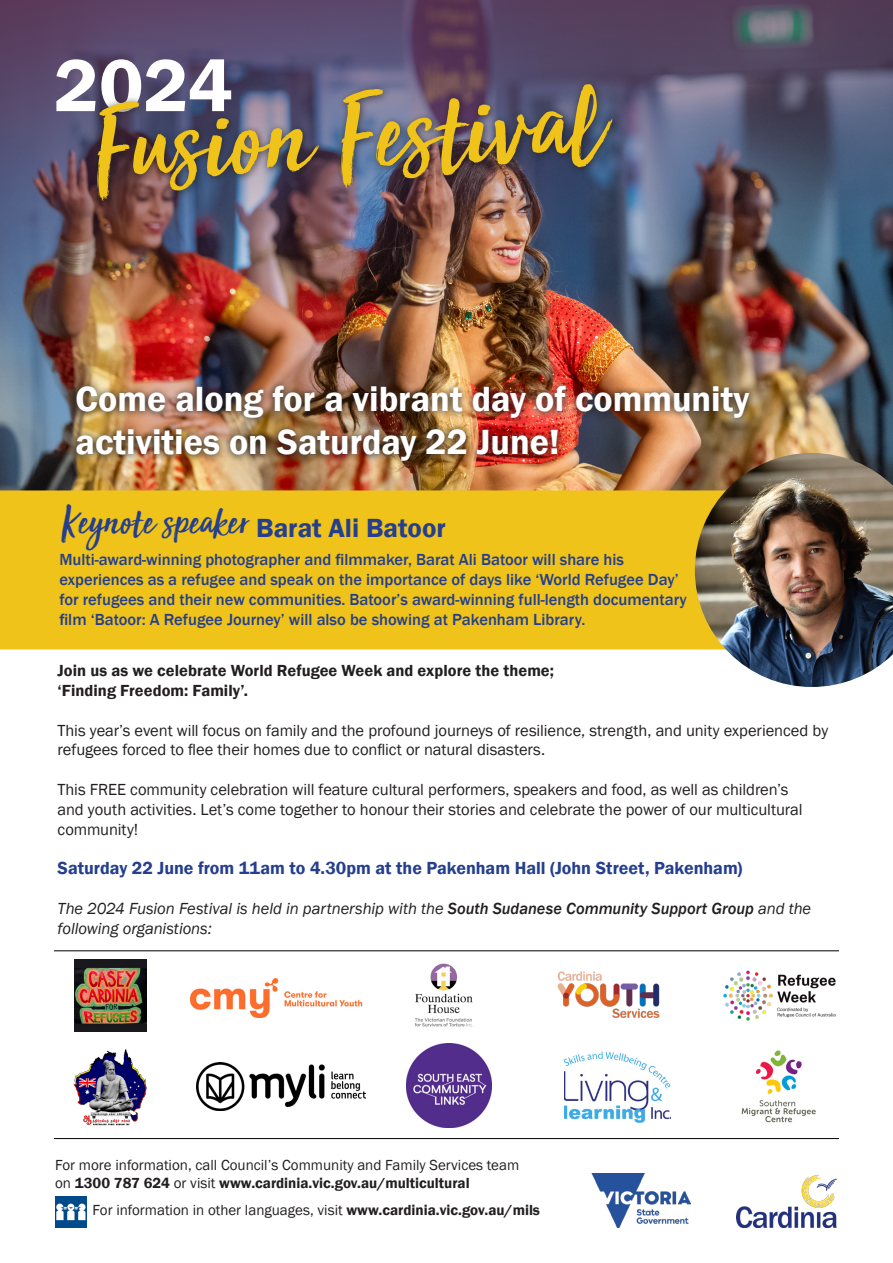
<style>
.page{position:relative;width:893px;height:1263px;background:#fff}
.page>*{position:absolute;margin:0;border:0;box-sizing:border-box;transform-origin:0 0}
.t1{font:117px "Sun Valley";color:#efc319}
.t2{font:600 76.5px "Franklin Gothic";color:#fff}
.t3{font:42px "Sun Valley";color:#253f8e}
.t4{font:600 36px "Franklin Gothic";color:#fff}
.t5{font:600 18px "Franklin Gothic";color:#253f8e}
.t6{font:16.5px/19.8px "Franklin Gothic";letter-spacing:-.005em;color:#231f20}
.t7{font:500 16.5px/19.8px "Franklin Gothic";color:#253f8e}
.t8{font:italic 16.5px/19.8px "Franklin Gothic";letter-spacing:-.005em;color:#231f20}
.t9{font:600 16.5px/19.8px "Franklin Gothic";letter-spacing:.005em;color:#231f20}
.t10{font:15px "Franklin Gothic";color:#231f20}
.t11{font:600 15px "Franklin Gothic";color:#231f20}
.s1{font-family:"Franklin Gothic";font-weight:600;font-size:27px}
.s2{font-weight:500}
.s3{font-weight:400}
.s4{font-weight:600}
</style>
<div class="page">
<img style="left:0;top:454px;width:695px;height:36px">
<img style="left:0;top:0;width:893px;height:454px">
<div style="left:90px;top:78px;width:531px;height:131px;background:#231f20;opacity:.75"></div>
<div style="left:0;top:490px;width:695px;height:159px;background:#efc319"></div>
<img style="left:737px;top:1175px;width:100px;height:53px">
<img style="left:723px;top:970px;width:113px;height:51px">
<img style="left:197px;top:1063px;width:168px;height:47px">
<img style="left:191px;top:978px;width:172px;height:39px">
<img style="left:414px;top:963px;width:59px;height:64px">
<img style="left:564px;top:1051px;width:106px;height:72px">
<img style="left:74px;top:1049px;width:73px;height:77px">
<img style="left:407px;top:1043px;width:84px;height:84px">
<img style="left:74px;top:959px;width:72px;height:72px">
<img style="left:741px;top:1050px;width:75px;height:73px">
<div style="left:69px;top:379px;width:688px;height:90px;background:#231f20;opacity:.98"></div>
<hr style="left:54px;top:1138px;width:785px;height:1px;background:#000">
<hr style="left:54px;top:950px;width:785px;height:1px;background:#000">
<img style="left:557px;top:971px;width:103px;height:47px">
<img style="left:55px;top:1196px;width:31px;height:32px">
<img style="left:695px;top:453px;width:198px;height:234px">
<img style="left:592px;top:1174px;width:98px;height:54px">
<p class="t2" style="left:54px;top:38px;width:180px">2024</p>
<p class="t1" style="left:87px;top:49px;width:509px;rotate:-3deg">Fusion Festival</p>
<p class="t4" style="left:76px;top:377px;width:675px">Come along for a vibrant day of community</p>
<p class="t4" style="left:76px;top:420px;width:485px">activities on Saturday 22 June!</p>
<p class="t3" style="left:62px;top:485px;width:385px">Keynote speaker <span class="s1">Barat Ali Batoor</span></p>
<p class="t7" style="left:59px;top:550px;width:629px">Multi-award-winning photographer and filmmaker, Barat Ali Batoor will share his experiences as a refugee and speak on the importance of days like ‘World Refugee Day’ for refugees and their new communities. Batoor’s award-winning full-length documentary film ‘Batoor: A Refugee Journey’ will also be showing at Pakenham Library.</p>
<p class="t9" style="left:58px;top:661px;width:498px">Join us as we celebrate World Refugee Week and explore the theme; ‘Finding Freedom: Family’.</p>
<p class="t6" style="left:58px;top:720px;width:772px">This year’s event will focus on family and the profound journeys of resilience, strength, and unity experienced by refugees forced to flee their homes due to conflict or natural disasters.</p>
<p class="t6" style="left:58px;top:780px;width:746px">This FREE community celebration will feature cultural performers, speakers and food, as well as children’s and youth activities. Let’s come together to honour their stories and celebrate the power of our multicultural community!</p>
<p class="t5" style="left:58px;top:857px;width:686px">Saturday 22 June from 11am to 4.30pm at the Pakenham Hall (John Street, Pakenham)</p>
<p class="t8" style="left:58px;top:899px;width:755px">The 2024 Fusion Festival is held in partnership with the <span class="s2">South Sudanese Community Support Group</span> and the following organistions:</p>
<p class="t10" style="left:55px;top:1156px;width:466px">For more information, call Council’s Community and Family Services team</p>
<p class="t11" style="left:55px;top:1174px;width:416px"><span class="s3">on</span> 1300 787 624 <span class="s3">or visit</span> www.cardinia.vic.gov.au/multicultural</p>
<p class="t10" style="left:93px;top:1201px;width:449px">For information in other languages, visit <span class="s4">www.cardinia.vic.gov.au/mils</span></p>
</div>
